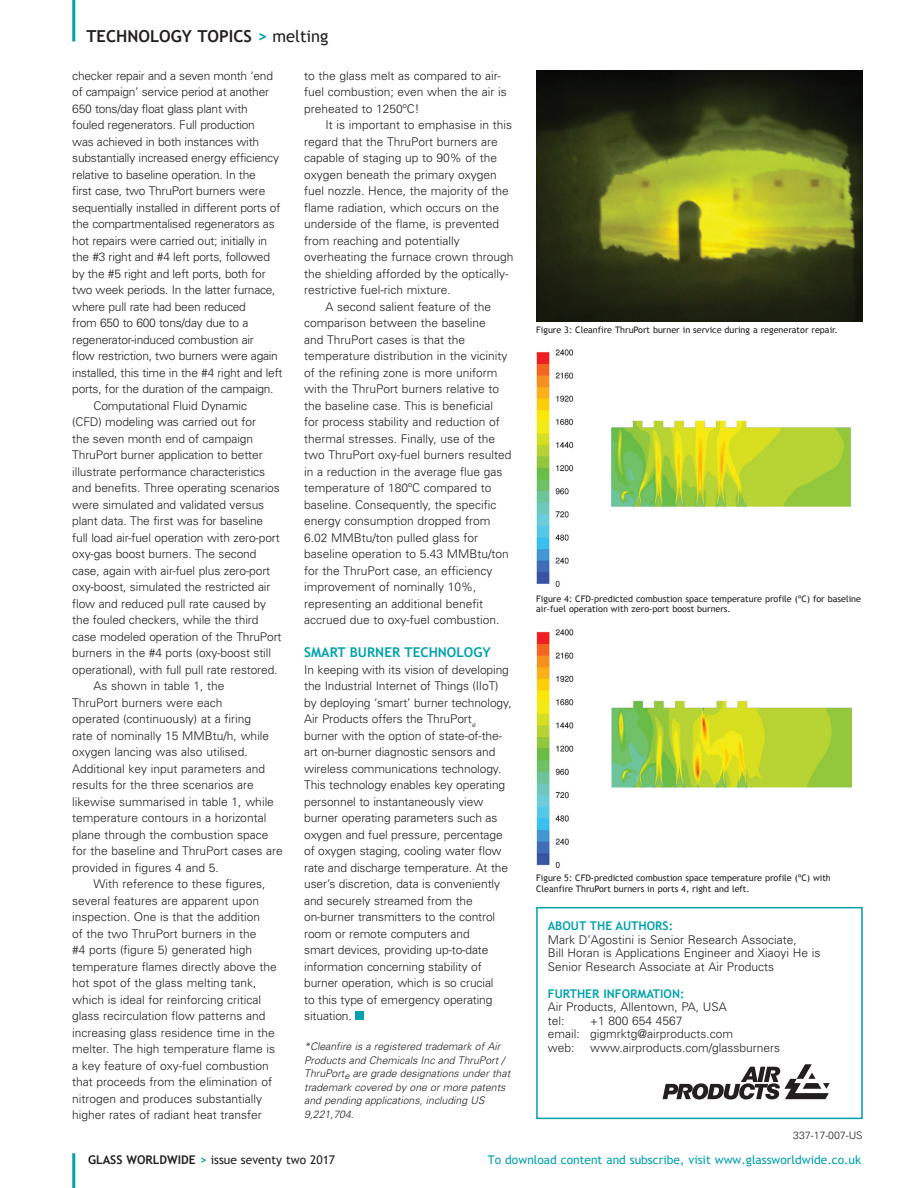
<style>
.page{position:relative;width:918px;height:1188px;background:#fff}
.page>*{position:absolute;margin:0;border:0;box-sizing:border-box;transform-origin:0 0}
.t1{font:700 16.5px "Trebuchet MS";color:#231f20}
.Sub_head{font:700 13.5px "Trebuchet MS";color:#00a1ac}
.Stand_first{font:300 12px/16.5px "Univers";letter-spacing:-.01em;color:#231f20}
.further_info_details{font:300 12px/13.5px "Univers";color:#231f20}
.t2{font:12px "Trebuchet MS";color:#00a1ac}
.further_information{font:700 12px "Trebuchet MS";color:#00a1ac}
.t3{font:12px "Trebuchet MS";color:#231f20}
.Stand_first-2{font:italic 300 10.5px/13.5px "Univers";color:#231f20}
.Stand_first-3{font:300 10.5px "Univers";color:#231f20}
.Captions{font:9px/10.5px "Trebuchet MS";color:#231f20}
.s1{color:#00a1ac}
.s2{font-weight:400}
.s3{font-weight:700}
.s4{font-weight:700;color:#00a1ac}
</style>
<div class="page">
<div style="left:536px;top:907px;width:327px;height:212px;border:2px solid #00a1ac"></div>
<hr style="left:72px;top:0;width:3px;height:41px;background:#00a1ac">
<hr style="left:72px;top:1153px;width:3px;height:35px;background:#00a1ac">
<img style="left:536px;top:70px;width:327px;height:251px">
<img style="left:536px;top:349px;width:315px;height:238px">
<img style="left:536px;top:629px;width:316px;height:240px">
<svg style="left:663px;top:1064px;width:167px;height:36px"></svg>
<div style="left:355px;top:1012px;width:9px;height:8px;background:#00a1ac"></div>
<p class="t1" style="left:87px;top:26px;width:244px">TECHNOLOGY TOPICS <span class="s1">&gt;</span> <span class="s2">melting</span></p>
<p class="Stand_first" style="left:72px;top:67px;width:212px">checker repair and a seven month ‘end of campaign’ service period at another 650 tons/day float glass plant with fouled regenerators. Full production<br>was achieved in both instances with substantially increased energy efficiency relative to baseline operation. In the<br>first case, two ThruPort burners were sequentially installed in different ports of the compartmentalised regenerators as hot repairs were carried out; initially in the #3 right and #4 left ports, followed by the #5 right and left ports, both for two week periods. In the latter furnace, where pull rate had been reduced<br>from 650 to 600 tons/day due to a regenerator-induced combustion air<br>flow restriction, two burners were again installed, this time in the #4 right and left ports, for the duration of the campaign.</p>
<p class="Stand_first" style="left:72px;top:397px;width:211px;text-indent:21px">Computational Fluid Dynamic<br>(CFD) modeling was carried out for<br>the seven month end of campaign ThruPort burner application to better illustrate performance characteristics and benefits. Three operating scenarios were simulated and validated versus plant data. The first was for baseline full load air-fuel operation with zero-port oxy-gas boost burners. The second case, again with air-fuel plus zero-port oxy-boost, simulated the restricted air flow and reduced pull rate caused by the fouled checkers, while the third case modeled operation of the ThruPort burners in the #4 ports (oxy-boost still operational), with full pull rate restored.</p>
<p class="Stand_first" style="left:72px;top:678px;width:212px;text-indent:21px">As shown in table 1, the<br>ThruPort burners were each<br>operated (continuously) at a firing<br>rate of nominally 15 MMBtu/h, while oxygen lancing was also utilised.<br>Additional key input parameters and results for the three scenarios are likewise summarised in table 1, while temperature contours in a horizontal plane through the combustion space for the baseline and ThruPort cases are provided in figures 4 and 5.</p>
<p class="Stand_first" style="left:72px;top:876px;width:206px;text-indent:21px">With reference to these figures, several features are apparent upon inspection. One is that the addition<br>of the two ThruPort burners in the<br>#4 ports (figure 5) generated high temperature flames directly above the hot spot of the glass melting tank, which is ideal for reinforcing critical glass recirculation flow patterns and increasing glass residence time in the melter. The high temperature flame is a key feature of oxy-fuel combustion that proceeds from the elimination of nitrogen and produces substantially higher rates of radiant heat transfer</p>
<p class="Stand_first" style="left:304px;top:67px;width:204px">to the glass melt as compared to air&shy;fuel combustion; even when the air is preheated to 1250ºC!</p>
<p class="Stand_first" style="left:304px;top:117px;width:211px;text-indent:21px">It is important to emphasise in this regard that the ThruPort burners are capable of staging up to 90% of the oxygen beneath the primary oxygen fuel nozzle. Hence, the majority of the flame radiation, which occurs on the underside of the flame, is prevented from reaching and potentially overheating the furnace crown through the shielding afforded by the optically&shy;restrictive fuel-rich mixture.</p>
<p class="Stand_first" style="left:304px;top:298px;width:209px;text-indent:21px">A second salient feature of the comparison between the baseline<br>and ThruPort cases is that the temperature distribution in the vicinity of the refining zone is more uniform with the ThruPort burners relative to the baseline case. This is beneficial<br>for process stability and reduction of thermal stresses. Finally, use of the two ThruPort oxy-fuel burners resulted in a reduction in the average flue gas temperature of 180ºC compared to baseline. Consequently, the specific energy consumption dropped from 6.02 MMBtu/ton pulled glass for baseline operation to 5.43 MMBtu/ton for the ThruPort case, an efficiency improvement of nominally 10%, representing an additional benefit accrued due to oxy-fuel combustion.</p>
<p class="Sub_head" style="left:304px;top:644px;width:188px">SMART BURNER TECHNOLOGY</p>
<p class="Stand_first" style="left:304px;top:661px;width:209px">In keeping with its vision of developing the Industrial Internet of Things (IIoT) by deploying ‘smart’ burner technology, Air Products offers the ThruPort<sub>e </sub>burner with the option of state-of-the&shy;art on-burner diagnostic sensors and wireless communications technology.<br>This technology enables key operating personnel to instantaneously view burner operating parameters such as oxygen and fuel pressure, percentage of oxygen staging, cooling water flow rate and discharge temperature. At the user’s discretion, data is conveniently and securely streamed from the on-burner transmitters to the control room or remote computers and<br>smart devices, providing up-to-date information concerning stability of burner operation, which is so crucial<br>to this type of emergency operating situation.</p>
<p class="Stand_first-2" style="left:304px;top:1040px;width:208px">*Cleanfire is a registered trademark of Air Products and Chemicals Inc and ThruPort / ThruPort<sub>e</sub> are grade designations under that trademark covered by one or more patents and pending applications, including US 9,221,704.</p>
<p class="Captions" style="left:536px;top:325px;width:303px">Figure 3: Cleanfire ThruPort burner in service during a regenerator repair.</p>
<p class="Captions" style="left:536px;top:594px;width:326px">Figure 4: CFD-predicted combustion space temperature profile (ºC) for baseline air-fuel operation with zero-port boost burners.</p>
<p class="Captions" style="left:536px;top:873px;width:296px">Figure 5: CFD-predicted combustion space temperature profile (ºC) with<br>Cleanfire ThruPort burners in ports 4, right and left.</p>
<p class="further_information" style="left:548px;top:918px;width:127px">ABOUT THE AUTHORS:</p>
<p class="further_info_details" style="left:548px;top:933px;width:274px">Mark D’Agostini is Senior Research Associate,<br>Bill Horan is Applications Engineer and Xiaoyi He is<br>Senior Research Associate at Air Products</p>
<p class="further_information" style="left:548px;top:986px;width:138px">FURTHER INFORMATION:</p>
<p class="further_info_details" style="left:548px;top:1000px;width:181px">Air Products, Allentown, PA, USA</p>
<p class="further_info_details" style="left:548px;top:1014px;width:18px">tel:</p>
<p class="further_info_details" style="left:590px;top:1014px;width:94px">+1 800 654 4567</p>
<p class="further_info_details" style="left:548px;top:1027px;width:187px">email: gigmrktg@airproducts.com</p>
<p class="further_info_details" style="left:548px;top:1041px;width:28px">web:</p>
<p class="further_info_details" style="left:590px;top:1041px;width:192px">www.airproducts.com/glassburners</p>
<p class="Stand_first-3" style="left:793px;top:1129px;width:71px">337-17-007-US</p>
<p class="t3" style="left:88px;top:1152px;width:249px"><span class="s3">GLASS WORLDWIDE</span> <span class="s4">&gt;</span> issue seventy two 2017</p>
<p class="t2" style="left:488px;top:1153px;width:375px">To download content and subscribe, visit www.glassworldwide.co.uk</p>
</div>
